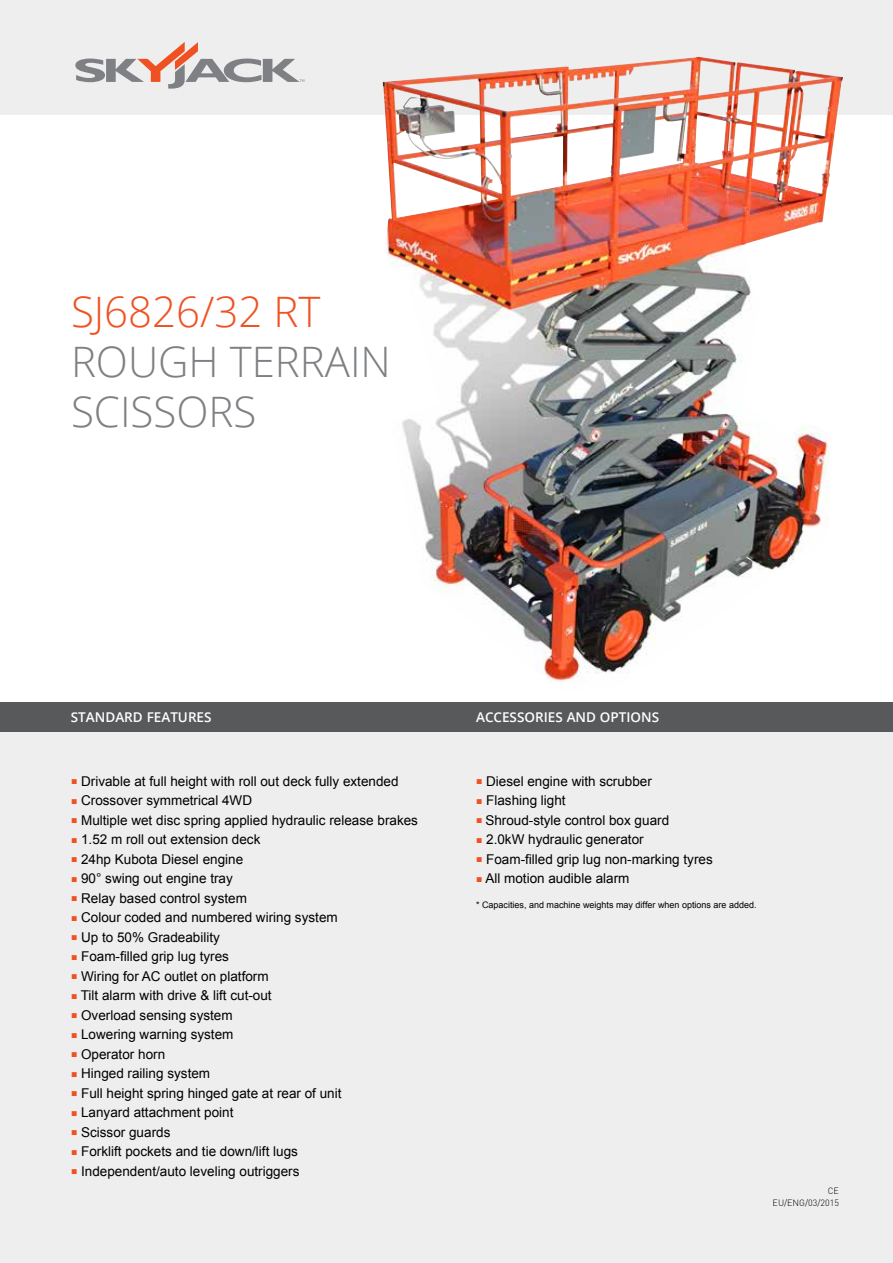
<style>
.page{position:relative;width:893px;height:1263px;background:#fff}
.page>*{position:absolute;margin:0;border:0;box-sizing:border-box;transform-origin:0 0}
.t1{font:300 42px/50.4px "Open Sans";color:#7e8083}
.t2{font:300 42px "Open Sans";color:#f05123}
.t3{font:13.5px "Arial";color:#000}
.t4{font:600 13.5px "Open Sans";color:#fff}
.t5{font:9px "Arial";color:#000}
.t6{font:300 9px/12px "DIN";color:#000;text-align:right}
.s1{font-size:10.5px;color:#f05123}
</style>
<div class="page">
<div style="left:0;top:717px;width:893px;height:546px;background:#eeeeef"></div>
<div style="left:0;top:0;width:893px;height:114px;background:#eeeeef"></div>
<svg style="left:75px;top:42px;width:229px;height:47px"></svg>
<div style="left:0;top:702px;width:893px;height:29px;background:#58595b"></div>
<img style="left:383px;top:57px;width:460px;height:625px">
<h1 class="t2" style="left:71px;top:283px;width:251px">SJ6826/32 RT</h1>
<h1 class="t1" style="left:71px;top:335px;width:321px">ROUGH TERRAIN<br>SCISSORS</h1>
<p class="t4" style="left:71px;top:707px;width:142px">STANDARD FEATURES</p>
<p class="t4" style="left:476px;top:708px;width:185px">ACCESSORIES AND OPTIONS</p>
<p class="t3" style="left:71px;top:772px;width:329px"><span class="s1">■</span> Drivable at full height with roll out deck fully extended</p>
<p class="t3" style="left:71px;top:792px;width:183px"><span class="s1">■</span> Crossover symmetrical 4WD</p>
<p class="t3" style="left:71px;top:811px;width:348px"><span class="s1">■</span> Multiple wet disc spring applied hydraulic release brakes</p>
<p class="t3" style="left:71px;top:831px;width:191px"><span class="s1">■</span> 1.52 m roll out extension deck</p>
<p class="t3" style="left:71px;top:850px;width:174px"><span class="s1">■</span> 24hp Kubota Diesel engine</p>
<p class="t3" style="left:71px;top:870px;width:163px"><span class="s1">■</span> 90° swing out engine tray</p>
<p class="t3" style="left:71px;top:889px;width:177px"><span class="s1">■</span> Relay based control system</p>
<p class="t3" style="left:71px;top:909px;width:268px"><span class="s1">■</span> Colour coded and numbered wiring system</p>
<p class="t3" style="left:71px;top:928px;width:150px"><span class="s1">■</span> Up to 50% Gradeability</p>
<p class="t3" style="left:71px;top:948px;width:159px"><span class="s1">■</span> Foam-filled grip lug tyres</p>
<p class="t3" style="left:71px;top:967px;width:199px"><span class="s1">■</span> Wiring for AC outlet on platform</p>
<p class="t3" style="left:71px;top:987px;width:202px"><span class="s1">■</span> Tilt alarm with drive &amp; lift cut-out</p>
<p class="t3" style="left:71px;top:1006px;width:163px"><span class="s1">■</span> Overload sensing system</p>
<p class="t3" style="left:71px;top:1026px;width:164px"><span class="s1">■</span> Lowering warning system</p>
<p class="t3" style="left:71px;top:1045px;width:96px"><span class="s1">■</span> Operator horn</p>
<p class="t3" style="left:71px;top:1065px;width:141px"><span class="s1">■</span> Hinged railing system</p>
<p class="t3" style="left:71px;top:1084px;width:272px"><span class="s1">■</span> Full height spring hinged gate at rear of unit</p>
<p class="t3" style="left:71px;top:1104px;width:164px"><span class="s1">■</span> Lanyard attachment point</p>
<p class="t3" style="left:71px;top:1123px;width:101px"><span class="s1">■</span> Scissor guards</p>
<p class="t3" style="left:71px;top:1143px;width:228px"><span class="s1">■</span> Forklift pockets and tie down/lift lugs</p>
<p class="t3" style="left:71px;top:1162px;width:230px"><span class="s1">■</span> Independent/auto leveling outriggers</p>
<p class="t3" style="left:476px;top:772px;width:177px"><span class="s1">■</span> Diesel engine with scrubber</p>
<p class="t3" style="left:476px;top:792px;width:91px"><span class="s1">■</span> Flashing light</p>
<p class="t3" style="left:476px;top:811px;width:195px"><span class="s1">■</span> Shroud-style control box guard</p>
<p class="t3" style="left:476px;top:831px;width:169px"><span class="s1">■</span> 2.0kW hydraulic generator</p>
<p class="t3" style="left:476px;top:850px;width:238px"><span class="s1">■</span> Foam-filled grip lug non-marking tyres</p>
<p class="t3" style="left:476px;top:870px;width:155px"><span class="s1">■</span> All motion audible alarm</p>
<p class="t5" style="left:476px;top:899px;width:282px">* Capacities, and machine weights may differ when options are added.</p>
<p class="t6" style="left:773px;top:1185px;width:68px">CE<br>EU/ENG/03/2015</p>
</div>
